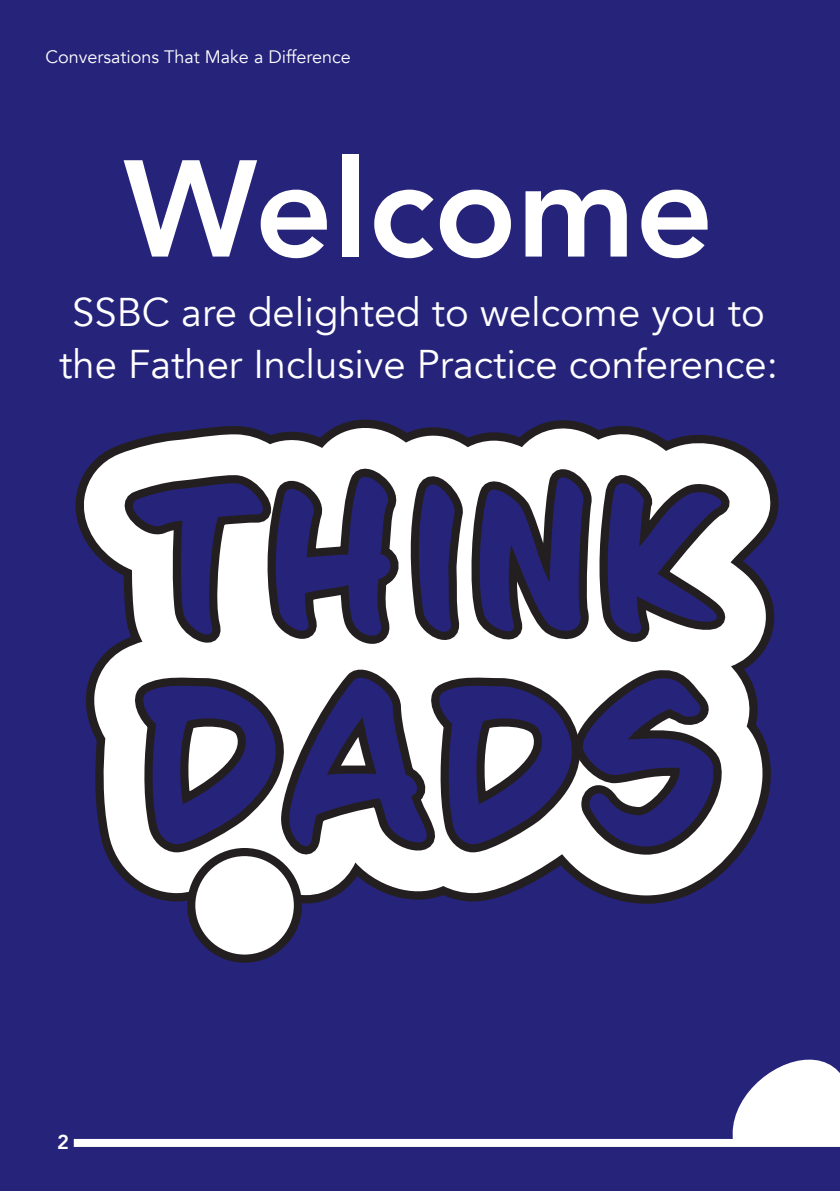
<style>
.page{position:relative;width:840px;height:1191px;background:#fff}
.page>*{position:absolute;margin:0;border:0;box-sizing:border-box;transform-origin:0 0}
.t1{font:800 136px "Avenir";color:#fff}
.t2{font:40px/52px "Avenir";color:#fff;text-align:center}
.t3{font:800 20px "Avenir";color:#fff}
.t4{font:18px "Avenir";color:#fff}
</style>
<div class="page">
<div style="left:0;top:0;width:839px;height:1191px;background:#26237b"></div>
<div style="left:74px;top:1139px;width:765px;height:8px;background:#fff"></div>
<svg style="left:75px;top:419px;width:703px;height:485px"></svg>
<svg style="left:81px;top:425px;width:690px;height:470px;fill:#fbfbfb"></svg>
<div style="left:191px;top:852px;width:107px;height:106px;background:#fff;border-radius:50%"></div>
<div style="left:187px;top:848px;width:115px;height:114px;border:8px solid #231f20;border-radius:50%"></div>
<svg style="left:123px;top:465px;width:625px;height:398px"></svg>
<svg style="left:732px;top:1059px;width:107px;height:80px"></svg>
<p class="t4" style="left:45px;top:46px;width:307px">Conversations That Make a Difference</p>
<p class="t1" style="left:123px;top:103px;width:591px">Welcome</p>
<p class="t2" style="left:59px;top:286px;width:720px">SSBC are delighted to welcome you to the Father Inclusive Practice conference:</p>
<p class="t3" style="left:57px;top:1126px;width:13px">2</p>
</div>
